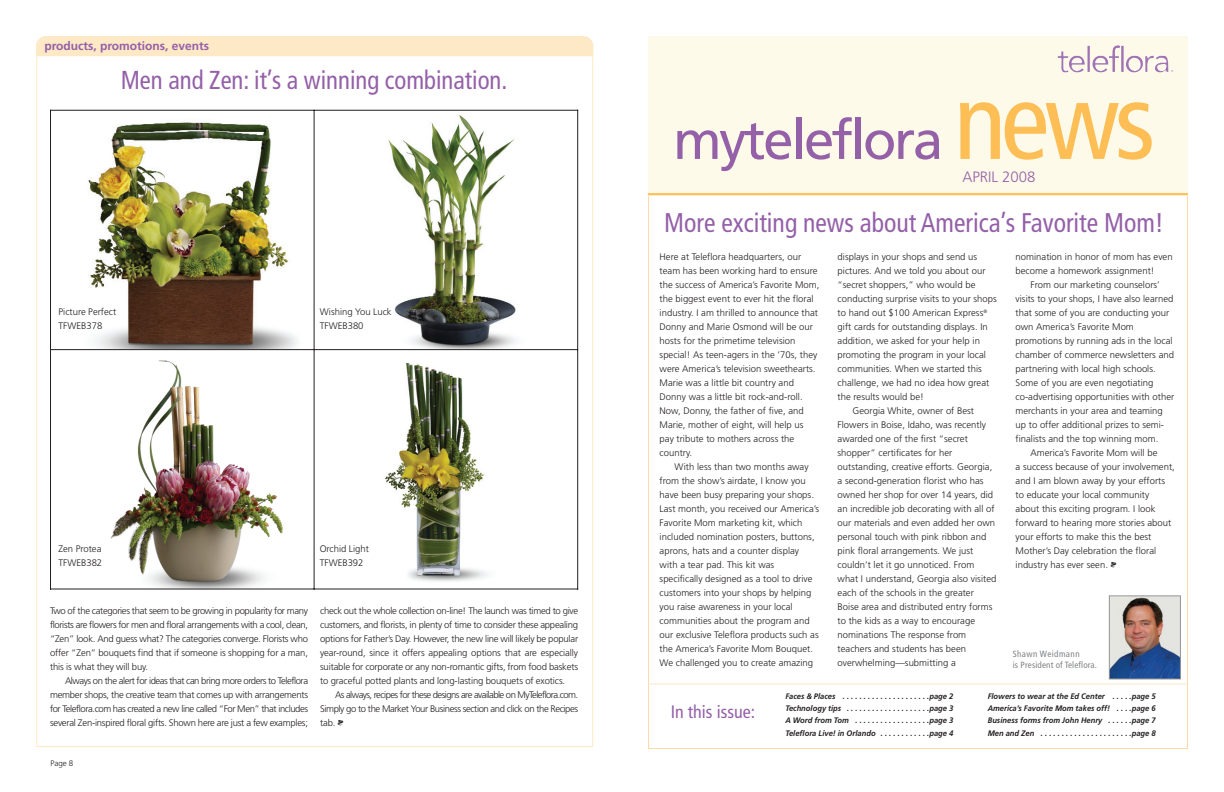
<style>
.page{position:relative;width:1224px;height:792px;background:#fff}
.page>*{position:absolute;margin:0;border:0;box-sizing:border-box;transform-origin:0 0}
.t1{font:54.8px "Frutiger";letter-spacing:-.045em;color:#9460a8}
.t2{font:condensed 27px "Frutiger";color:#9460a8;scale:.95 1}
.t3{font:condensed 26px "Frutiger";color:#9460a8;scale:.95 1}
.t4{font:condensed 18px "Frutiger";color:#9460a8}
.t5{font:300 15px "Frutiger";color:#9460a8}
.t6{font:700 12px "Frutiger";color:#9460a8}
.t7{font:300 9.5px/14px "Frutiger";letter-spacing:.005em;color:#231f20}
.t8{font:condensed 9px/11px "Frutiger";letter-spacing:.015em;color:#808285}
.t9{font:italic 700 8px/12.5px "Frutiger";color:#231f20;text-align:justify;scale:.95 1}
.t10{font:300 8px "Frutiger";color:#231f20}
.s1{font-family:"Castle Fleurons";font-weight:400}
.s2{font-stretch:condensed;font-size:109.5px;color:#fdbe56}
</style>
<div class="page">
<hr style="left:648px;top:684px;width:540px;height:1px;background:#fee9c7">
<div style="left:36px;top:36px;width:557px;height:20px;background:#fee9c7;border-radius:10px"></div>
<svg style="left:36px;top:49px;width:7px;height:7px"></svg>
<svg style="left:586px;top:49px;width:7px;height:7px"></svg>
<img style="left:1111px;top:598px;width:68px;height:79px">
<div style="left:1109px;top:596px;width:72px;height:83px;border:1px solid #939598"></div>
<div style="left:648px;top:36px;width:540px;height:159px;background:#fefae9"></div>
<img style="left:1058px;top:45px;width:115px;height:27px">
<hr style="left:647px;top:193px;width:540px;height:1px;background:#fee9c7">
<hr style="left:648px;top:193px;width:540px;height:2px;background:#fdbe56">
<img style="left:88px;top:122px;width:210px;height:227px">
<img style="left:388px;top:115px;width:129px;height:234px">
<img style="left:77px;top:350px;width:237px;height:238px">
<img style="left:365px;top:350px;width:147px;height:232px">
<hr style="left:50px;top:110px;width:1px;height:480px;background:#231f20">
<hr style="left:314px;top:110px;width:1px;height:480px;background:#231f20">
<hr style="left:577px;top:110px;width:1px;height:480px;background:#231f20">
<hr style="left:50px;top:110px;width:528px;height:1px;background:#231f20">
<hr style="left:50px;top:349px;width:528px;height:1px;background:#231f20">
<hr style="left:50px;top:588px;width:528px;height:2px;background:#231f20">
<p class="t6" style="left:44px;top:41px;width:166px">products, promotions, events</p>
<h3 class="t3" style="left:121px;top:70px;width:409px">Men and Zen: it’s a winning combination.</h3>
<p class="t7" style="left:58px;top:305px;width:59px">Picture Perfect<br>TFWEB378</p>
<p class="t7" style="left:320px;top:305px;width:73px">Wishing You Luck<br>TFWEB380</p>
<p class="t7" style="left:58px;top:542px;width:45px">Zen Protea<br>TFWEB382</p>
<p class="t7" style="left:320px;top:542px;width:51px">Orchid Light<br>TFWEB392</p>
<p class="t7" style="left:50px;top:604px;width:260px;text-align:justify">Two of the categories that seem to be growing in popularity for many florists are flowers for men and floral arrangements with a cool, clean, “Zen” look. And guess what? The categories converge. Florists who offer “Zen” bouquets find that if someone is shopping for a man, this is what they will buy.</p>
<p class="t7" style="left:50px;top:674px;width:260px;text-align:justify;text-indent:15px">Always on the alert for ideas that can bring more orders to Teleflora member shops, the creative team that comes up with arrangements for Teleflora.com has created a new line called “For Men” that includes several Zen-inspired floral gifts. Shown here are just a few examples;</p>
<p class="t7" style="left:320px;top:604px;width:260px;text-align:justify">check out the whole collection on-line! The launch was timed to give customers, and florists, in plenty of time to consider these appealing options for Father’s Day. However, the new line will likely be popular year-round, since it offers appealing options that are especially suitable for corporate or any non-romantic gifts, from food baskets to graceful potted plants and long-lasting bouquets of exotics.</p>
<p class="t7" style="left:320px;top:688px;width:260px;text-align:justify;text-indent:15px">As always, recipes for these designs are available on MyTeleflora.com.<br>Simply go to the Market Your Business section and click on the Recipes tab. <span class="s1">a</span></p>
<p class="t10" style="left:51px;top:760px;width:24px">Page 8</p>
<h1 class="t1" style="left:673px;top:118px;width:484px">myteleflora <span class="s2">news</span></h1>
<h3 class="t5" style="left:962px;top:171px;width:75px">APRIL 2008</h3>
<h2 class="t2" style="left:664px;top:211px;width:528px">More exciting news about America’s Favorite Mom!</h2>
<p class="t7" style="left:660px;top:251px;width:161px">Here at Teleflora headquarters, our team has been working hard to ensure the success of America’s Favorite Mom, the biggest event to ever hit the floral industry. I am thrilled to announce that Donny and Marie Osmond will be our hosts for the primetime television special! As teen-agers in the ’70s, they were America’s television sweethearts.<br>Marie was a little bit country and Donny was a little bit rock-and-roll.<br>Now, Donny, the father of five, and Marie, mother of eight, will help us pay tribute to mothers across the country.</p>
<p class="t7" style="left:660px;top:461px;width:161px;text-indent:15px">With less than two months away from the show’s airdate, I know you have been busy preparing your shops.<br>Last month, you received our America’s Favorite Mom marketing kit, which included nomination posters, buttons, aprons, hats and a counter display with a tear pad. This kit was specifically designed as a tool to drive customers into your shops by helping you raise awareness in your local communities about the program and our exclusive Teleflora products such as the America’s Favorite Mom Bouquet.<br>We challenged you to create amazing</p>
<p class="t7" style="left:838px;top:251px;width:141px">displays in your shops and send us</p>
<p class="t7" style="left:838px;top:265px;width:149px">pictures. And we told you about our</p>
<p class="t7" style="left:838px;top:279px;width:139px">“secret shoppers,” who would be</p>
<p class="t7" style="left:838px;top:293px;width:161px">conducting surprise visits to your shops</p>
<p class="t7" style="left:838px;top:307px;width:151px">to hand out $100 American Express<sup>®</sup></p>
<p class="t7" style="left:838px;top:321px;width:152px">gift cards for outstanding displays. In</p>
<p class="t7" style="left:838px;top:335px;width:144px">addition, we asked for your help in</p>
<p class="t7" style="left:838px;top:349px;width:150px">promoting the program in your local</p>
<p class="t7" style="left:838px;top:363px;width:146px">communities. When we started this</p>
<p class="t7" style="left:838px;top:377px;width:153px">challenge, we had no idea how great</p>
<p class="t7" style="left:838px;top:391px;width:88px">the results would be!</p>
<p class="t7" style="left:853px;top:405px;width:123px">Georgia White, owner of Best</p>
<p class="t7" style="left:838px;top:419px;width:150px">Flowers in Boise, Idaho, was recently</p>
<p class="t7" style="left:838px;top:433px;width:132px">awarded one of the first “secret</p>
<p class="t7" style="left:838px;top:447px;width:116px">shopper” certificates for her</p>
<p class="t7" style="left:838px;top:461px;width:156px">outstanding, creative efforts. Georgia,</p>
<p class="t7" style="left:838px;top:475px;width:148px">a second-generation florist who has</p>
<p class="t7" style="left:838px;top:489px;width:157px">owned her shop for over 14 years, did</p>
<p class="t7" style="left:838px;top:503px;width:159px">an incredible job decorating with all of</p>
<p class="t7" style="left:838px;top:517px;width:159px">our materials and even added her own</p>
<p class="t7" style="left:838px;top:531px;width:150px">personal touch with pink ribbon and</p>
<p class="t7" style="left:838px;top:545px;width:137px">pink floral arrangements. We just</p>
<p class="t7" style="left:838px;top:559px;width:138px">couldn’t let it go unnoticed. From</p>
<p class="t7" style="left:838px;top:573px;width:160px">what I understand, Georgia also visited</p>
<p class="t7" style="left:838px;top:587px;width:138px">each of the schools in the greater</p>
<p class="t7" style="left:838px;top:601px;width:156px">Boise area and distributed entry forms</p>
<p class="t7" style="left:838px;top:615px;width:139px">to the kids as a way to encourage</p>
<p class="t7" style="left:838px;top:629px;width:130px">nominations The response from</p>
<p class="t7" style="left:838px;top:643px;width:130px">teachers and students has been</p>
<p class="t7" style="left:838px;top:657px;width:120px">overwhelming—submitting a</p>
<p class="t7" style="left:1016px;top:251px;width:159px">nomination in honor of mom has even become a homework assignment!</p>
<p class="t7" style="left:1031px;top:279px;width:131px">From our marketing counselors’</p>
<p class="t7" style="left:1016px;top:293px;width:159px">visits to your shops, I have also learned</p>
<p class="t7" style="left:1016px;top:307px;width:155px">that some of you are conducting your</p>
<p class="t7" style="left:1016px;top:321px;width:120px">own America’s Favorite Mom</p>
<p class="t7" style="left:1016px;top:335px;width:159px">promotions by running ads in the local</p>
<p class="t7" style="left:1016px;top:349px;width:160px">chamber of commerce newsletters and</p>
<p class="t7" style="left:1016px;top:363px;width:142px">partnering with local high schools.</p>
<p class="t7" style="left:1016px;top:377px;width:139px">Some of you are even negotiating</p>
<p class="t7" style="left:1016px;top:391px;width:160px">co-advertising opportunities with other</p>
<p class="t7" style="left:1016px;top:405px;width:149px">merchants in your area and teaming</p>
<p class="t7" style="left:1016px;top:419px;width:150px">up to offer additional prizes to semi-</p>
<p class="t7" style="left:1016px;top:433px;width:144px">finalists and the top winning mom.</p>
<p class="t7" style="left:1031px;top:447px;width:128px">America’s Favorite Mom will be</p>
<p class="t7" style="left:1016px;top:461px;width:161px">a success because of your involvement,</p>
<p class="t7" style="left:1016px;top:475px;width:151px">and I am blown away by your efforts</p>
<p class="t7" style="left:1016px;top:489px;width:135px">to educate your local community</p>
<p class="t7" style="left:1016px;top:503px;width:142px">about this exciting program. I look</p>
<p class="t7" style="left:1016px;top:517px;width:157px">forward to hearing more stories about</p>
<p class="t7" style="left:1016px;top:531px;width:137px">your efforts to make this the best</p>
<p class="t7" style="left:1016px;top:545px;width:142px">Mother’s Day celebration the floral</p>
<p class="t7" style="left:1016px;top:559px;width:102px">industry has ever seen. <span class="s1">a</span></p>
<p class="t8" style="left:1013px;top:649px;width:86px">Shawn Weidmann<br>is President of Teleflora.</p>
<h3 class="t4" style="left:671px;top:705px;width:86px">In this issue:</h3>
<p class="t9" style="left:785px;top:690px;width:178px">Faces &amp; Places . . . . . . . . . . . . . . . . . . . . .page 2<br>Technology tips . . . . . . . . . . . . . . . . . . . .page 3<br>A Word from Tom . . . . . . . . . . . . . . . . . .page 3<br>Teleflora Live! in Orlando . . . . . . . . . . . .page 4</p>
<p class="t9" style="left:988px;top:690px;width:178px">Flowers to wear at the Ed Center . . . . .page 5<br>America’s Favorite Mom takes off! . . . .page 6<br>Business forms from John Henry . . . . . .page 7<br>Men and Zen . . . . . . . . . . . . . . . . . . . . . .page 8</p>
</div>
